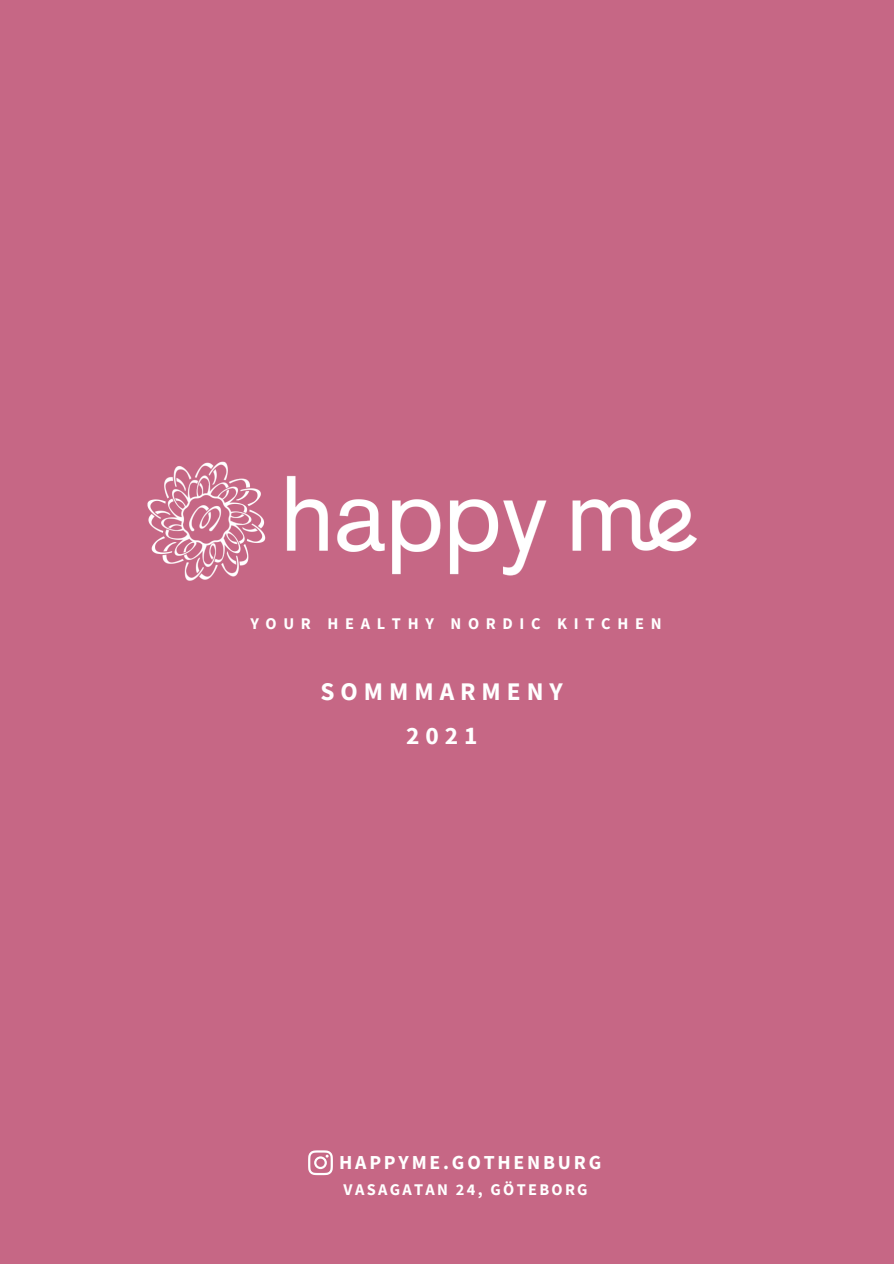
<style>
.page{position:relative;width:894px;height:1264px;background:#fff}
.page>*{position:absolute;margin:0;border:0;box-sizing:border-box;transform-origin:0 0}
.t1{font:700 25.35px "Source Sans Pro";letter-spacing:.235em;color:#fff}
.t2{font:700 19.8px "Source Sans Pro";letter-spacing:.14em;color:#fff}
.t3{font:700 16.35px "Source Sans Pro";letter-spacing:.41em;color:#fff}
.t4{font:700 16.35px "Source Sans Pro";letter-spacing:.14em;color:#fff}
</style>
<div class="page">
<div style="left:0;top:0;width:893px;height:1263px;background:#c66785"></div>
<img style="left:147px;top:461px;width:550px;height:120px">
<svg style="left:308px;top:1150px;width:25px;height:25px"></svg>
<p class="t3" style="left:250px;top:612px;width:412px">YOUR HEALTHY NORDIC KITCHEN</p>
<p class="t1" style="left:320px;top:675px;width:243px">SOMMMARMENY</p>
<p class="t1" style="left:406px;top:719px;width:73px">2021</p>
<p class="t2" style="left:339px;top:1148px;width:264px">HAPPYME.GOTHENBURG</p>
<p class="t4" style="left:343px;top:1179px;width:245px">VASAGATAN 24, GÖTEBORG</p>
</div>
